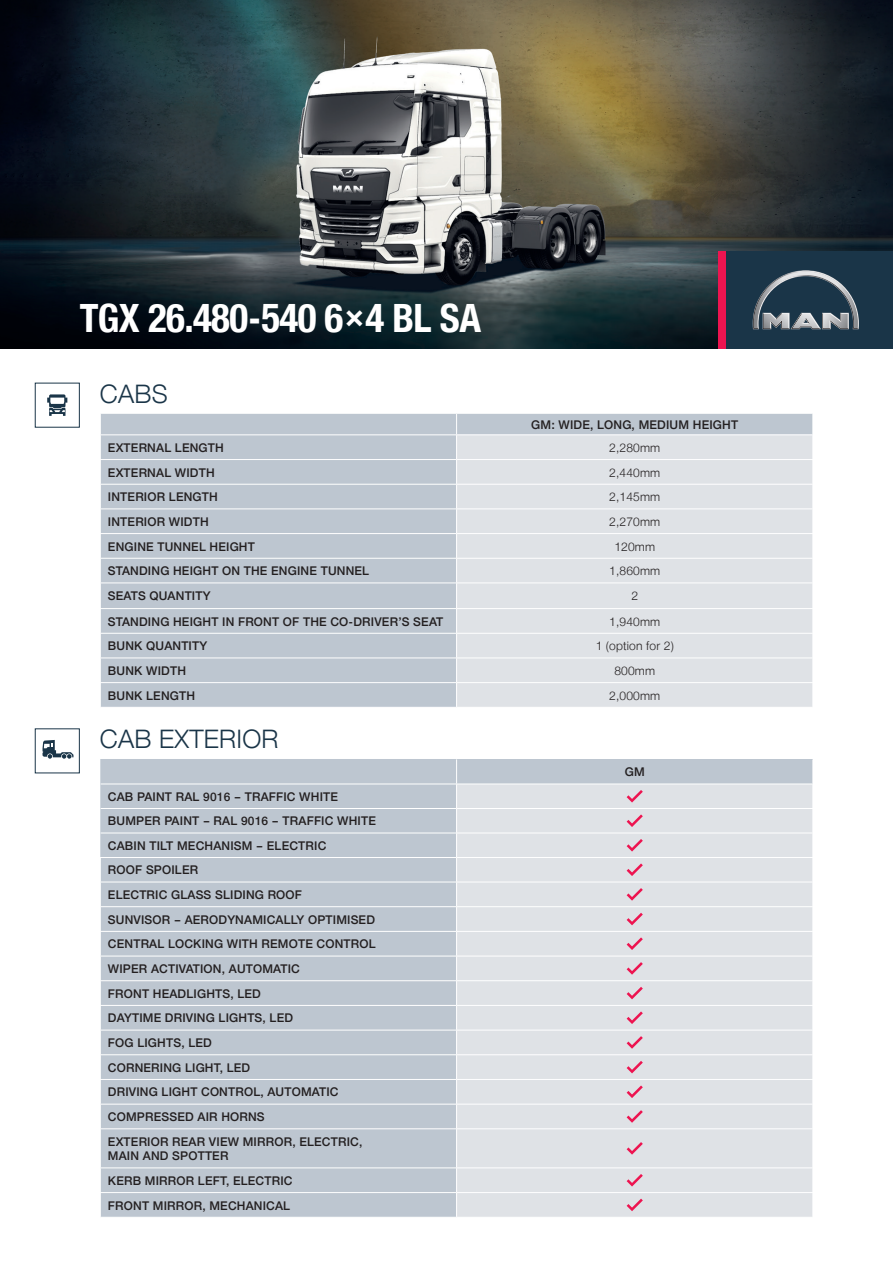
<style>
.page{position:relative;width:893px;height:1263px;background:#fff}
.page>*{position:absolute;margin:0;border:0;box-sizing:border-box;transform-origin:0 0}
.t1{font:700 39px "Man Global Condensed";letter-spacing:-.015em;color:#fff}
.t2{font:300 25.5px "Man Global";letter-spacing:.01em;color:#1a3548}
.t3{font:500 12px/24.6px "Man Global";letter-spacing:.015em;color:#231f20}
.t4{font:300 12px "Man Global";letter-spacing:.015em;color:#231f20}
</style>
<div class="page">
<img style="left:0;top:0;width:893px;height:349px">
<div style="left:101px;top:414px;width:711px;height:293px;background:#bdc6d0"></div>
<div style="left:457px;top:435px;width:355px;height:272px;background:#dfe2e6"></div>
<hr style="left:457px;top:434px;width:356px;height:1px;background:#fff">
<hr style="left:457px;top:459px;width:356px;height:1px;background:#fff">
<hr style="left:457px;top:484px;width:356px;height:1px;background:#fff">
<hr style="left:457px;top:508px;width:356px;height:1px;background:#fff">
<hr style="left:457px;top:533px;width:356px;height:1px;background:#fff">
<hr style="left:457px;top:558px;width:356px;height:1px;background:#fff">
<hr style="left:457px;top:582px;width:356px;height:1px;background:#fff">
<hr style="left:457px;top:608px;width:356px;height:1px;background:#fff">
<hr style="left:457px;top:633px;width:356px;height:1px;background:#fff">
<hr style="left:457px;top:657px;width:356px;height:1px;background:#fff">
<hr style="left:457px;top:682px;width:356px;height:1px;background:#fff">
<svg style="left:456px;top:414px;width:1px;height:293px"></svg>
<svg style="left:812px;top:414px;width:1px;height:293px"></svg>
<hr style="left:100px;top:434px;width:357px;height:1px;background:#fff">
<hr style="left:100px;top:459px;width:357px;height:1px;background:#fff">
<hr style="left:100px;top:484px;width:357px;height:1px;background:#fff">
<hr style="left:100px;top:508px;width:357px;height:1px;background:#fff">
<hr style="left:100px;top:533px;width:357px;height:1px;background:#fff">
<hr style="left:100px;top:558px;width:357px;height:1px;background:#fff">
<hr style="left:100px;top:582px;width:357px;height:1px;background:#fff">
<hr style="left:100px;top:608px;width:357px;height:1px;background:#fff">
<hr style="left:100px;top:633px;width:357px;height:1px;background:#fff">
<hr style="left:100px;top:657px;width:357px;height:1px;background:#fff">
<hr style="left:100px;top:682px;width:357px;height:1px;background:#fff">
<svg style="left:47px;top:394px;width:20px;height:22px"></svg>
<div style="left:35px;top:383px;width:45px;height:45px;border:1px solid #1a3548"></div>
<div style="left:100px;top:759px;width:356px;height:458px;background:#bdc6d0"></div>
<div style="left:457px;top:759px;width:356px;height:25px;background:#bdc6d0"></div>
<div style="left:457px;top:785px;width:355px;height:432px;background:#dfe2e6"></div>
<hr style="left:101px;top:784px;width:356px;height:1px;background:#fff">
<hr style="left:101px;top:808px;width:356px;height:1px;background:#fff">
<hr style="left:457px;top:808px;width:356px;height:1px;background:#fff">
<hr style="left:101px;top:833px;width:356px;height:1px;background:#fff">
<hr style="left:457px;top:833px;width:356px;height:1px;background:#fff">
<hr style="left:457px;top:857px;width:356px;height:1px;background:#fff">
<hr style="left:457px;top:882px;width:356px;height:1px;background:#fff">
<hr style="left:457px;top:906px;width:356px;height:1px;background:#fff">
<hr style="left:457px;top:931px;width:356px;height:1px;background:#fff">
<hr style="left:457px;top:956px;width:356px;height:1px;background:#fff">
<hr style="left:457px;top:980px;width:356px;height:1px;background:#fff">
<hr style="left:457px;top:1005px;width:356px;height:1px;background:#fff">
<hr style="left:457px;top:1030px;width:356px;height:1px;background:#fff">
<hr style="left:457px;top:1054px;width:356px;height:1px;background:#fff">
<hr style="left:457px;top:1079px;width:356px;height:1px;background:#fff">
<hr style="left:457px;top:1104px;width:356px;height:1px;background:#fff">
<hr style="left:457px;top:1128px;width:356px;height:1px;background:#fff">
<svg style="left:812px;top:759px;width:1px;height:369px"></svg>
<svg style="left:812px;top:1168px;width:1px;height:49px"></svg>
<hr style="left:457px;top:1167px;width:356px;height:1px;background:#fff">
<hr style="left:100px;top:857px;width:357px;height:1px;background:#fff">
<hr style="left:100px;top:882px;width:357px;height:1px;background:#fff">
<hr style="left:100px;top:906px;width:357px;height:1px;background:#fff">
<hr style="left:100px;top:931px;width:357px;height:1px;background:#fff">
<hr style="left:100px;top:956px;width:357px;height:1px;background:#fff">
<hr style="left:100px;top:980px;width:357px;height:1px;background:#fff">
<hr style="left:100px;top:1005px;width:357px;height:1px;background:#fff">
<hr style="left:100px;top:1030px;width:357px;height:1px;background:#fff">
<hr style="left:100px;top:1054px;width:357px;height:1px;background:#fff">
<hr style="left:100px;top:1079px;width:357px;height:1px;background:#fff">
<hr style="left:100px;top:1104px;width:357px;height:1px;background:#fff">
<svg style="left:100px;top:858px;width:1px;height:270px"></svg>
<hr style="left:100px;top:1128px;width:357px;height:1px;background:#fff">
<hr style="left:100px;top:1129px;width:1px;height:38px;background:#fff">
<hr style="left:100px;top:1167px;width:357px;height:1px;background:#fff">
<hr style="left:100px;top:1192px;width:357px;height:1px;background:#fff">
<svg style="left:100px;top:1168px;width:1px;height:49px"></svg>
<hr style="left:457px;top:1192px;width:356px;height:1px;background:#fff">
<svg style="left:627px;top:790px;width:16px;height:12px"></svg>
<svg style="left:627px;top:814px;width:16px;height:13px"></svg>
<svg style="left:627px;top:839px;width:16px;height:12px"></svg>
<svg style="left:627px;top:863px;width:16px;height:13px"></svg>
<svg style="left:627px;top:888px;width:16px;height:13px"></svg>
<svg style="left:627px;top:913px;width:16px;height:12px"></svg>
<svg style="left:627px;top:937px;width:16px;height:13px"></svg>
<svg style="left:627px;top:962px;width:16px;height:13px"></svg>
<svg style="left:627px;top:987px;width:16px;height:12px"></svg>
<svg style="left:627px;top:1011px;width:16px;height:13px"></svg>
<svg style="left:627px;top:1036px;width:16px;height:13px"></svg>
<svg style="left:627px;top:1061px;width:16px;height:12px"></svg>
<svg style="left:627px;top:1085px;width:16px;height:13px"></svg>
<svg style="left:627px;top:1110px;width:16px;height:13px"></svg>
<svg style="left:627px;top:1142px;width:16px;height:13px"></svg>
<svg style="left:627px;top:1174px;width:16px;height:12px"></svg>
<svg style="left:627px;top:1198px;width:16px;height:13px"></svg>
<svg style="left:43px;top:740px;width:30px;height:19px"></svg>
<div style="left:35px;top:728px;width:45px;height:45px;border:1px solid #1a3548"></div>
<div style="left:719px;top:251px;width:7px;height:98px;background:#ed1450"></div>
<svg style="left:726px;top:251px;width:167px;height:98px;background:#2d4556"></svg>
<h1 class="t1" style="left:80px;top:295px;width:403px">TGX 26.480-540 6×4 BL SA</h1>
<h2 class="t2" style="left:100px;top:379px;width:69px">CABS</h2>
<p class="t3" style="left:531px;top:412px;width:208px">GM: WIDE, LONG, MEDIUM HEIGHT</p>
<p class="t3" style="left:108px;top:435px;width:117px">EXTERNAL LENGTH</p>
<p class="t4" style="left:609px;top:441px;width:53px">2,280mm</p>
<p class="t3" style="left:108px;top:460px;width:108px">EXTERNAL WIDTH</p>
<p class="t4" style="left:609px;top:465px;width:53px">2,440mm</p>
<p class="t3" style="left:108px;top:485px;width:111px">INTERIOR LENGTH</p>
<p class="t4" style="left:609px;top:490px;width:53px">2,145mm</p>
<p class="t3" style="left:108px;top:509px;width:102px">INTERIOR WIDTH</p>
<p class="t4" style="left:609px;top:515px;width:53px">2,270mm</p>
<p class="t3" style="left:108px;top:534px;width:148px">ENGINE TUNNEL HEIGHT</p>
<p class="t4" style="left:614px;top:539px;width:42px">120mm</p>
<p class="t3" style="left:108px;top:559px;width:263px">STANDING HEIGHT ON THE ENGINE TUNNEL</p>
<p class="t4" style="left:609px;top:564px;width:53px">1,860mm</p>
<p class="t3" style="left:108px;top:584px;width:104px">SEATS QUANTITY</p>
<p class="t4" style="left:631px;top:589px;width:8px">2</p>
<p class="t3" style="left:108px;top:609px;width:337px">STANDING HEIGHT IN FRONT OF THE CO-DRIVER’S SEAT</p>
<p class="t4" style="left:609px;top:614px;width:53px">1,940mm</p>
<p class="t3" style="left:108px;top:634px;width:101px">BUNK QUANTITY</p>
<p class="t4" style="left:596px;top:639px;width:79px">1 (option for 2)</p>
<p class="t3" style="left:108px;top:658px;width:80px">BUNK WIDTH</p>
<p class="t4" style="left:614px;top:664px;width:42px">800mm</p>
<p class="t3" style="left:108px;top:683px;width:89px">BUNK LENGTH</p>
<p class="t4" style="left:609px;top:688px;width:53px">2,000mm</p>
<h2 class="t2" style="left:100px;top:725px;width:180px">CAB EXTERIOR</h2>
<p class="t3" style="left:625px;top:760px;width:21px">GM</p>
<p class="t3" style="left:108px;top:784px;width:269px">CAB PAINT RAL 9016 – TRAFFIC WHITE<br>BUMPER PAINT – RAL 9016 – TRAFFIC WHITE<br>CABIN TILT MECHANISM – ELECTRIC<br>ROOF SPOILER<br>ELECTRIC GLASS SLIDING ROOF<br>SUNVISOR – AERODYNAMICALLY OPTIMISED<br>CENTRAL LOCKING WITH REMOTE CONTROL<br>WIPER ACTIVATION, AUTOMATIC<br>FRONT HEADLIGHTS, LED<br>DAYTIME DRIVING LIGHTS, LED<br>FOG LIGHTS, LED<br>CORNERING LIGHT, LED<br>DRIVING LIGHT CONTROL, AUTOMATIC<br>COMPRESSED AIR HORNS<br>EXTERIOR REAR VIEW MIRROR, ELECTRIC,</p>
<p class="t3" style="left:108px;top:1144px;width:186px">MAIN AND SPOTTER<br>KERB MIRROR LEFT, ELECTRIC<br>FRONT MIRROR, MECHANICAL</p>
</div>
